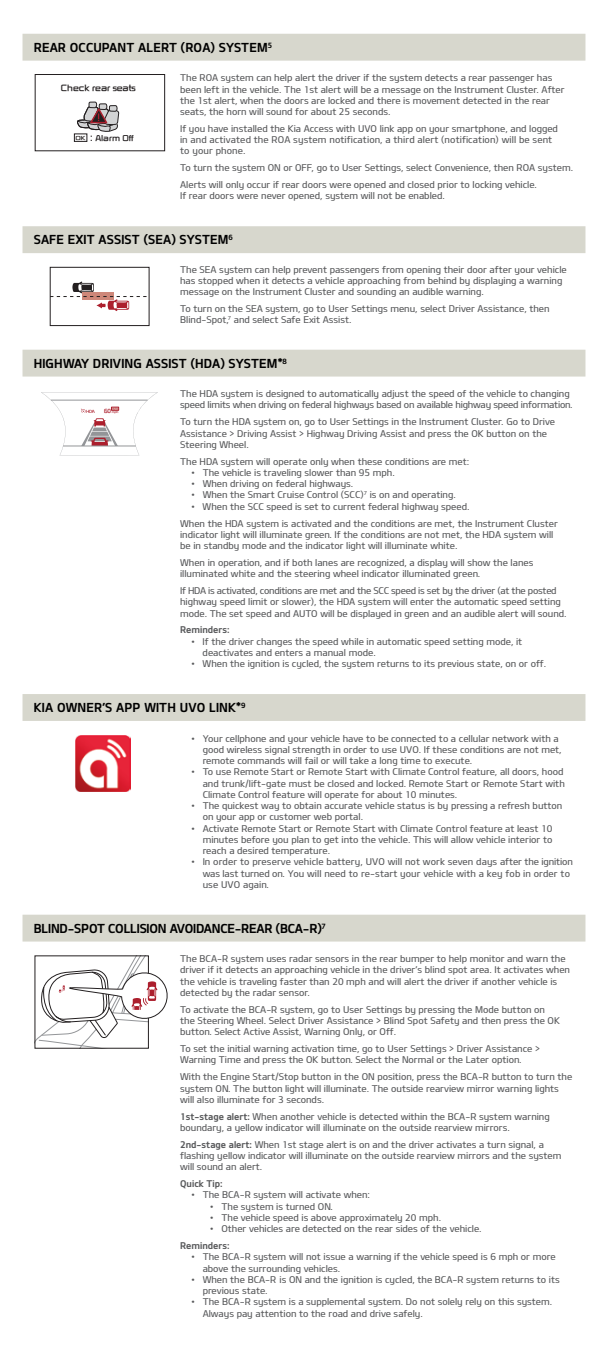
<style>
.page{position:relative;width:608px;height:1350px;background:#fff}
.page>*{position:absolute;margin:0;border:0;box-sizing:border-box;transform-origin:0 0}
.t1{font:12.5px "Design KOTFB";letter-spacing:.01em;color:#000}
.t2{font:12.5px "Design KOTFB";letter-spacing:-.015em;color:#000}
.t3{font:9.38px/11.2px "Design KOTFM";color:#58595b}
.t4{font:9.38px/11.2px "Design KOTFM";letter-spacing:-.02em;color:#58595b}
.t5{font:9.38px "Design KOTFB";color:#58595b}
.t6{font:700 8.62px "Cube";letter-spacing:-.01em;color:#231f20}
.t7{font:700 8.12px "Cube";letter-spacing:-.01em;color:#231f20}
.t8{font:700 2.88px "Cube";color:#ac1f2d}
.s1{font-family:"Design KOTFB"}
.s2{font-size:5.5px}
.s3{font-size:10.62px}
.s4{font-size:5.75px}
</style>
<div class="page">
<div style="left:22px;top:34px;width:563px;height:27px;background:#d7d7cd"></div>
<div style="left:22px;top:226px;width:563px;height:27px;background:#d7d7cd"></div>
<div style="left:22px;top:350px;width:563px;height:27px;background:#d7d7cd"></div>
<div style="left:22px;top:694px;width:563px;height:27px;background:#d7d7cd"></div>
<div style="left:22px;top:915px;width:563px;height:27px;background:#d7d7cd"></div>
<svg style="left:77px;top:102px;width:42px;height:30px"></svg>
<div style="left:74px;top:134px;width:13px;height:8px;border:1px solid #231f20"></div>
<div style="left:35px;top:74px;width:130px;height:77px;border:1px solid #231f20"></div>
<svg style="left:52px;top:281px;width:95px;height:30px"></svg>
<div style="left:50px;top:267px;width:99px;height:59px;border:1px solid #231f20"></div>
<svg style="left:41px;top:392px;width:117px;height:63px"></svg>
<hr style="left:51px;top:400px;width:97px;height:1px;background:#939598">
<hr style="left:63px;top:446px;width:73px;height:1px;background:#939598">
<svg style="left:35px;top:956px;width:133px;height:92px"></svg>
<img style="left:75px;top:736px;width:56px;height:55px">
<h1 class="t1" style="left:34px;top:39px;width:240px">REAR OCCUPANT ALERT (ROA) SYSTEM<sup>5</sup></h1>
<p class="t3" style="left:180px;top:72px;width:386px">The ROA system can help alert the driver if the system detects a rear passenger has been left in the vehicle. The 1st alert will be a message on the Instrument Cluster. After the 1st alert, when the doors are locked and there is movement detected in the rear seats, the horn will sound for about 25 seconds.</p>
<p class="t3" style="left:180px;top:123px;width:379px">If you have installed the Kia Access with UVO link app on your smartphone, and logged in and activated the ROA system notification, a third alert (notification) will be sent to your phone.</p>
<p class="t3" style="left:180px;top:159px;width:394px;line-height:16.9px">To turn the system ON or OFF, go to User Settings, select Convenience, then ROA system.<br>Alerts will only occur if rear doors were opened and closed prior to locking vehicle.</p>
<p class="t3" style="left:180px;top:190px;width:266px">If rear doors were never opened, system will not be enabled.</p>
<h1 class="t1" style="left:34px;top:232px;width:201px">SAFE EXIT ASSIST (SEA) SYSTEM<sup>6</sup></h1>
<p class="t3" style="left:180px;top:264px;width:388px">The SEA system can help prevent passengers from opening their door after your vehicle has stopped when it detects a vehicle approaching from behind by displaying a warning message on the Instrument Cluster and sounding an audible warning.</p>
<p class="t3" style="left:180px;top:303px;width:371px;line-height:10.9px">To turn on the SEA system, go to User Settings menu, select Driver Assistance, then<br>Blind-Spot,<sup>7</sup> and select Safe Exit Assist.</p>
<h1 class="t1" style="left:34px;top:355px;width:255px">HIGHWAY DRIVING ASSIST (HDA) SYSTEM*<sup>8</sup></h1>
<p class="t4" style="left:180px;top:388px;width:393px">The HDA system is designed to automatically adjust the speed of the vehicle to changing speed limits when driving on federal highways based on available highway speed information.</p>
<p class="t3" style="left:180px;top:416px;width:376px">To turn the HDA system on, go to User Settings in the Instrument Cluster. Go to Drive<br>Assistance &gt; Driving Assist &gt; Highway Driving Assist and press the OK button on the<br>Steering Wheel.</p>
<p class="t3" style="left:180px;top:455px;width:290px">The HDA system will operate only when these conditions are met:</p>
<p class="t3" style="left:191px;top:467px;width:205px">• The vehicle is traveling slower than 95 mph.</p>
<p class="t3" style="left:191px;top:478px;width:163px">• When driving on federal highways.</p>
<p class="t3" style="left:191px;top:489px;width:266px">• When the Smart Cruise Control (SCC)<sup>7</sup> is on and operating.</p>
<p class="t3" style="left:180px;top:498px;width:379px;line-height:16.9px;text-indent:11px">• When the SCC speed is set to current federal highway speed.<br>When the HDA system is activated and the conditions are met, the Instrument Cluster</p>
<p class="t3" style="left:180px;top:528px;width:374px">indicator light will illuminate green. If the conditions are not met, the HDA system will be in standby mode and the indicator light will illuminate white.</p>
<p class="t3" style="left:180px;top:557px;width:355px">When in operation, and if both lanes are recognized, a display will show the lanes illuminated white and the steering wheel indicator illuminated green.</p>
<p class="t3" style="left:180px;top:585px;width:388px">If HDA is activated, conditions are met and the SCC speed is set by the driver (at the posted highway speed limit or slower), the HDA system will enter the automatic speed setting mode. The set speed and AUTO will be displayed in green and an audible alert will sound.</p>
<p class="t5" style="left:180px;top:624px;width:51px">Reminders:</p>
<p class="t3" style="left:202px;top:635px;width:321px;text-indent:-11px">• If the driver changes the speed while in automatic speed setting mode, it deactivates and enters a manual mode.</p>
<p class="t3" style="left:191px;top:658px;width:356px">• When the ignition is cycled, the system returns to its previous state, on or off.</p>
<h1 class="t1" style="left:34px;top:700px;width:213px">KIA OWNER’S APP WITH UVO LINK*<sup>9</sup></h1>
<p class="t3" style="left:202px;top:732px;width:360px;text-indent:-11px">• Your cellphone and your vehicle have to be connected to a cellular network with a good wireless signal strength in order to use UVO. If these conditions are not met, remote commands will fail or will take a long time to execute.</p>
<p class="t3" style="left:202px;top:766px;width:363px;text-indent:-11px">• To use Remote Start or Remote Start with Climate Control feature, all doors, hood and trunk/lift-gate must be closed and locked. Remote Start or Remote Start with<br>Climate Control feature will operate for about 10 minutes.</p>
<p class="t3" style="left:202px;top:800px;width:361px;text-indent:-11px">• The quickest way to obtain accurate vehicle status is by pressing a refresh button on your app or customer web portal.</p>
<p class="t3" style="left:202px;top:822px;width:351px;text-align:justify;text-indent:-11px">• Activate Remote Start or Remote Start with Climate Control feature at least 10 minutes before you plan to get into the vehicle. This will allow vehicle interior to reach a desired temperature.</p>
<p class="t3" style="left:202px;top:856px;width:372px;text-indent:-11px">• In order to preserve vehicle battery, UVO will not work seven days after the ignition was last turned on. You will need to re-start your vehicle with a key fob in order to use UVO again.</p>
<h1 class="t2" style="left:34px;top:920px;width:293px">BLIND-SPOT COLLISION AVOIDANCE-REAR (BCA-R)<sup>7</sup></h1>
<p class="t3" style="left:180px;top:953px;width:391px">The BCA-R system uses radar sensors in the rear bumper to help monitor and warn the driver if it detects an approaching vehicle in the driver’s blind spot area. It activates when the vehicle is traveling faster than 20 mph and will alert the driver if another vehicle is detected by the radar sensor.</p>
<p class="t3" style="left:180px;top:1003px;width:381px">To activate the BCA-R system, go to User Settings by pressing the Mode button on the Steering Wheel. Select Driver Assistance &gt; Blind Spot Safety and then press the OK button. Select Active Assist, Warning Only, or Off.</p>
<p class="t3" style="left:180px;top:1043px;width:361px">To set the initial warning activation time, go to User Settings &gt; Driver Assistance &gt;<br>Warning Time and press the OK button. Select the Normal or the Later option.</p>
<p class="t3" style="left:180px;top:1071px;width:393px">With the Engine Start/Stop button in the ON position, press the BCA-R button to turn the system ON. The button light will illuminate. The outside rearview mirror warning lights will also illuminate for 3 seconds.</p>
<p class="t3" style="left:180px;top:1110px;width:371px"><span class="s1">1st-stage alert:</span> When another vehicle is detected within the BCA-R system warning boundary, a yellow indicator will illuminate on the outside rearview mirrors.</p>
<p class="t3" style="left:180px;top:1138px;width:383px"><span class="s1">2nd-stage alert:</span> When 1st stage alert is on and the driver activates a turn signal, a flashing yellow indicator will illuminate on the outside rearview mirrors and the system will sound an alert.</p>
<p class="t5" style="left:180px;top:1178px;width:44px">Quick Tip:</p>
<p class="t3" style="left:191px;top:1189px;width:180px">• The BCA-R system will activate when:</p>
<p class="t3" style="left:210px;top:1200px;width:124px">• The system is turned ON.</p>
<p class="t3" style="left:210px;top:1212px;width:232px">• The vehicle speed is above approximately 20 mph.</p>
<p class="t3" style="left:210px;top:1223px;width:273px">• Other vehicles are detected on the rear sides of the vehicle.</p>
<p class="t5" style="left:180px;top:1240px;width:51px">Reminders:</p>
<p class="t3" style="left:202px;top:1251px;width:354px;text-indent:-11px">• The BCA-R system will not issue a warning if the vehicle speed is 6 mph or more above the surrounding vehicles.</p>
<p class="t3" style="left:202px;top:1273px;width:358px;text-indent:-11px">• When the BCA-R is ON and the ignition is cycled, the BCA-R system returns to its previous state.</p>
<p class="t3" style="left:202px;top:1296px;width:351px;text-indent:-11px">• The BCA-R system is a supplemental system. Do not solely rely on this system.<br>Always pay attention to the road and drive safely.</p>
<p class="t6" style="left:61px;top:82px;width:76px">Check rear seats</p>
<p class="t7" style="left:75px;top:132px;width:60px"><span class="s2">OK</span> <span class="s3">:</span> Alarm Off</p>
<p class="t8" style="left:104px;top:410px;width:16px"><span class="s4">60</span> mph</p>
</div>
